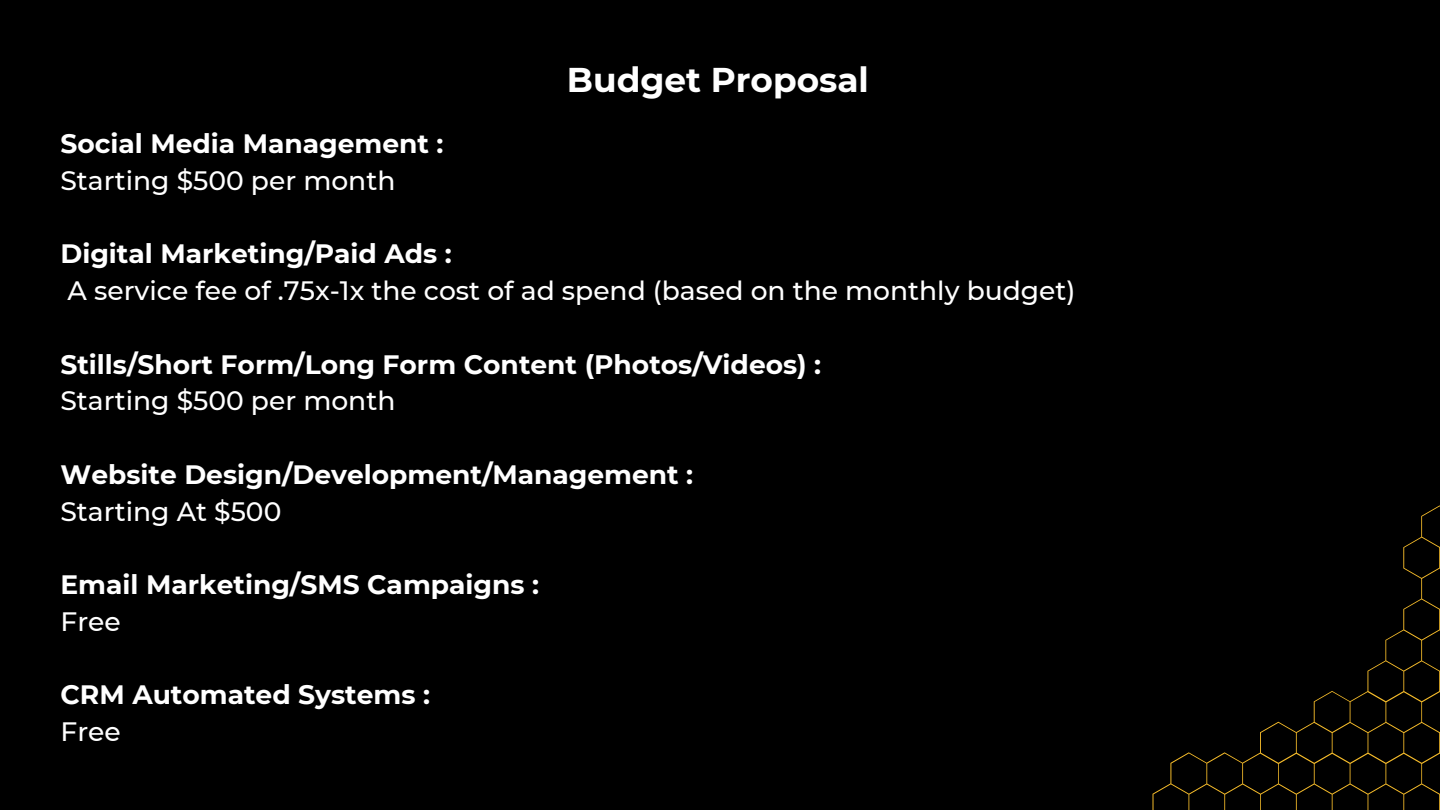
<style>
.page{position:relative;width:1440px;height:810px;background:#000}
.page>*{position:absolute;margin:0;border:0;box-sizing:border-box;transform-origin:0 0}
.t1{font:700 34.3px "Montserrat";color:#fff}
.t2{font:700 26.6px "Montserrat";color:#fff}
.t3{font:500 26.6px "Montserrat";color:#fff}
</style>
<div class="page">
<svg style="left:1153px;top:505px;width:287px;height:305px"></svg>
<p class="t2" style="left:60px;top:124px;width:385px">Social Media Management :</p>
<p class="t3" style="left:60px;top:162px;width:336px">Starting $500 per month</p>
<p class="t1" style="left:567px;top:55px;width:304px">Budget Proposal</p>
<p class="t2" style="left:60px;top:235px;width:393px">Digital Marketing/Paid Ads :</p>
<p class="t3" style="left:68px;top:272px;width:1009px">A service fee of .75x-1x the cost of ad spend (based on the monthly budget)</p>
<p class="t2" style="left:60px;top:345px;width:762px">Stills/Short Form/Long Form Content (Photos/Videos) :</p>
<p class="t3" style="left:60px;top:382px;width:336px">Starting $500 per month</p>
<p class="t2" style="left:60px;top:455px;width:634px">Website Design/Development/Management :</p>
<p class="t3" style="left:60px;top:493px;width:222px">Starting At $500</p>
<p class="t2" style="left:60px;top:565px;width:480px">Email Marketing/SMS Campaigns :</p>
<p class="t3" style="left:60px;top:603px;width:62px">Free</p>
<p class="t2" style="left:60px;top:676px;width:371px">CRM Automated Systems :</p>
<p class="t3" style="left:60px;top:713px;width:62px">Free</p>
</div>
